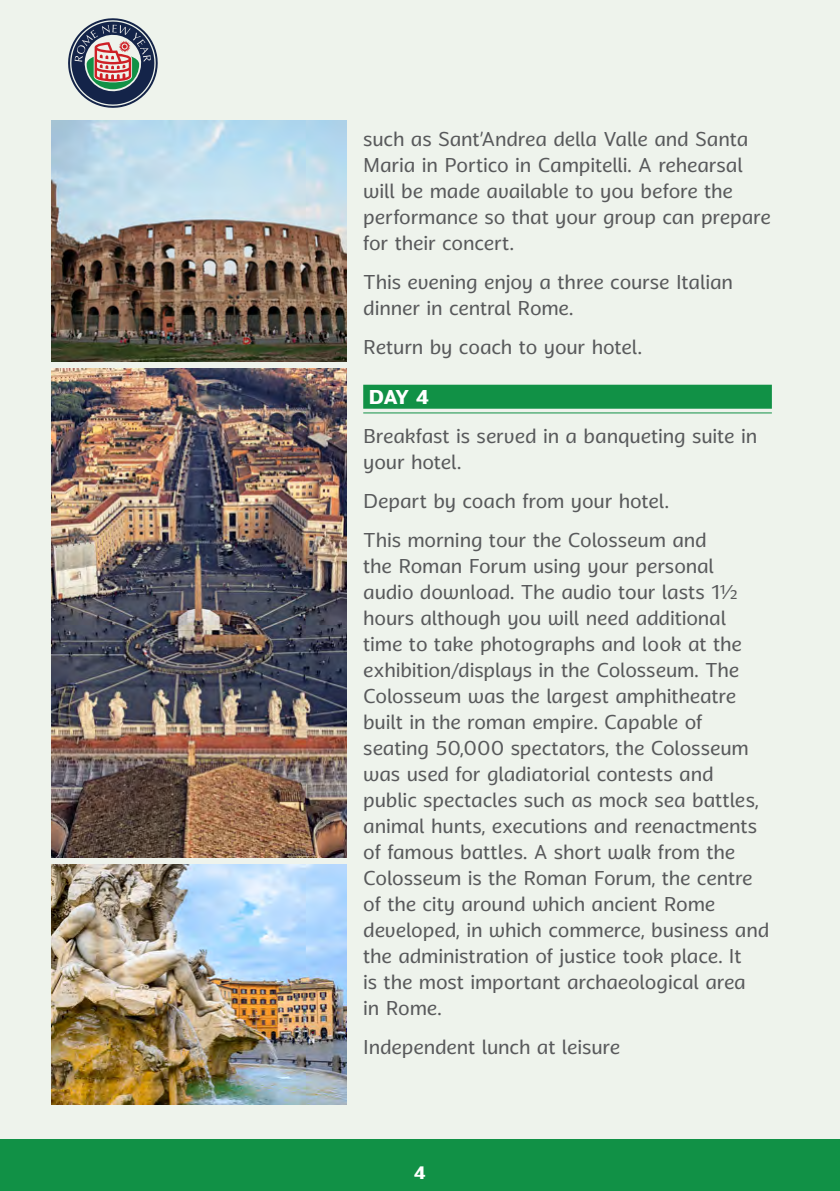
<style>
.page{position:relative;width:840px;height:1191px;background:#fff}
.page>*{position:absolute;margin:0;border:0;box-sizing:border-box;transform-origin:0 0}
.t1{font:20px/26px "Anona";letter-spacing:-.01em;color:#58595b}
.t2{font:700 20px "Anona";color:#fff}
.t3{font:700 18px "Anona";color:#fff}
</style>
<div class="page">
<div style="left:0;top:0;width:839px;height:1140px;background:#eef3ec"></div>
<div style="left:0;top:1140px;width:839px;height:51px;background:#119146"></div>
<svg style="left:68px;top:18px;width:90px;height:90px"></svg>
<img style="left:51px;top:864px;width:295px;height:240px">
<img style="left:51px;top:369px;width:295px;height:488px">
<img style="left:51px;top:121px;width:295px;height:240px">
<div style="left:363px;top:385px;width:408px;height:24px;background:#119146"></div>
<hr style="left:363px;top:412px;width:408px;height:1px;background:#119146">
<p class="t1" style="left:363px;top:126px;width:409px">such as Sant’Andrea della Valle and Santa Maria in Portico in Campitelli. A rehearsal will be made available to you before the performance so that your group can prepare for their concert.</p>
<p class="t1" style="left:363px;top:269px;width:371px">This evening enjoy a three course Italian dinner in central Rome.</p>
<p class="t1" style="left:363px;top:334px;width:280px">Return by coach to your hotel.</p>
<p class="t2" style="left:368px;top:381px;width:62px">DAY 4</p>
<p class="t1" style="left:363px;top:423px;width:395px">Breakfast is served in a banqueting suite in your hotel.</p>
<p class="t1" style="left:363px;top:482px;width:345px;line-height:39px">Depart by coach from your hotel.<br>This morning tour the Colosseum and</p>
<p class="t1" style="left:363px;top:553px;width:407px">the Roman Forum using your personal audio download. The audio tour lasts 1½ hours although you will need additional time to take photographs and look at the exhibition/displays in the Colosseum. The Colosseum was the largest amphitheatre built in the roman empire. Capable of seating 50,000 spectators, the Colosseum was used for gladiatorial contests and public spectacles such as mock sea battles, animal hunts, executions and reenactments of famous battles. A short walk from the Colosseum is the Roman Forum, the centre of the city around which ancient Rome developed, in which commerce, business and the administration of justice took place. It<br>is the most important archaeological area<br>in Rome.</p>
<p class="t1" style="left:363px;top:1034px;width:258px">Independent lunch at leisure</p>
<p class="t3" style="left:414px;top:1158px;width:14px">4</p>
</div>
